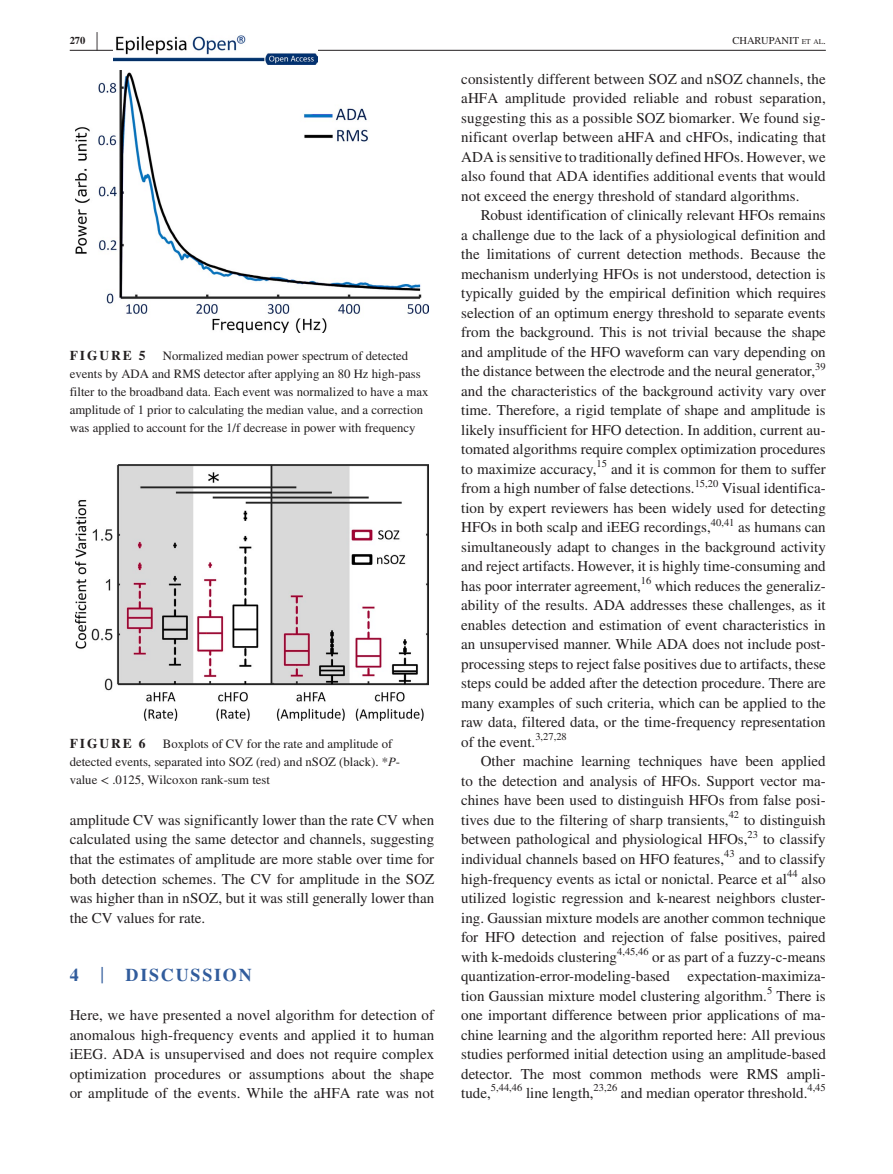
<style>
.page{position:relative;width:893px;height:1174px;background:#fff}
.page>*{position:absolute;margin:0;border:0;box-sizing:border-box;transform-origin:0 0}
.t1{font:700 25.95px "STIX";color:#231f20;scale:.36 1}
.t2{font:700 18px "STIX";letter-spacing:.1em;color:#315c9c}
.t3{font:15px/19.5px "STIX";color:#231f20;text-align:justify}
.t4{font:700 13.5px "STIX";letter-spacing:.14em;color:#231f20}
.t5{font:12.75px/18px "STIX";color:#231f20}
.t6{font:10.5px "STIX";color:#231f20}
.t7{font:10.5px "STIX";color:#231f20}
.t8{font:700 10.5px "STIX";color:#231f20}
.s1{font-size:7.35px}
.s2{font-style:italic}
.s3{font-weight:400;font-size:23.7px}
</style>
<div class="page">
<hr style="left:70px;top:50px;width:756px;height:1px;background:#231f20">
<img style="left:114px;top:35px;width:204px;height:30px">
<img style="left:76px;top:70px;width:352px;height:263px">
<img style="left:76px;top:464px;width:352px;height:257px">
<p class="t8" style="left:70px;top:34px;width:17px">270</p>
<h1 class="t1" style="left:96px;top:26px;width:7px">|</h1>
<p class="t7" style="left:732px;top:33px;width:95px">CHARUPANIT <span class="s1">et al</span>.</p>
<p class="t4" style="left:70px;top:348px;width:77px">FIGURE 5</p>
<p class="t5" style="left:70px;top:348px;width:360px;text-indent:93px">Normalized median power spectrum of detected events by ADA and RMS detector after applying an 80 Hz high-pass filter to the broadband data. Each event was normalized to have a max amplitude of 1 prior to calculating the median value, and a correction was applied to account for the 1/f decrease in power with frequency</p>
<p class="t4" style="left:70px;top:735px;width:77px">FIGURE 6</p>
<p class="t5" style="left:70px;top:736px;width:332px;text-indent:93px">Boxplots of CV for the rate and amplitude of detected events, separated into SOZ (red) and nSOZ (black). *<span class="s2">P&shy;</span>value &lt; .0125, Wilcoxon rank-sum test</p>
<p class="t3" style="left:70px;top:811px;width:366px">amplitude CV was significantly lower than the rate CV when calculated using the same detector and channels, suggesting that the estimates of amplitude are more stable over time for both detection schemes. The CV for amplitude in the SOZ was higher than in nSOZ, but it was still generally lower than the CV values for rate.</p>
<p class="t2" style="left:70px;top:964px;width:184px">4 <span class="s3">|</span> DISCUSSION</p>
<p class="t3" style="left:70px;top:1006px;width:366px">Here, we have presented a novel algorithm for detection of anomalous high-frequency events and applied it to human iEEG. ADA is unsupervised and does not require complex optimization procedures or assumptions about the shape or amplitude of the events. While the aHFA rate was not</p>
<p class="t3" style="left:461px;top:70px;width:366px">consistently different between SOZ and nSOZ channels, the aHFA amplitude provided reliable and robust separation, suggesting this as a possible SOZ biomarker. We found sig&shy;nificant overlap between aHFA and cHFOs, indicating that ADA is sensitive to traditionally defined HFOs. However, we also found that ADA identifies additional events that would not exceed the energy threshold of standard algorithms.</p>
<p class="t3" style="left:461px;top:206px;width:366px;text-indent:20px">Robust identification of clinically relevant HFOs remains a challenge due to the lack of a physiological definition and the limitations of current detection methods. Because the mechanism underlying HFOs is not understood, detection is typically guided by the empirical definition which requires selection of an optimum energy threshold to separate events from the background. This is not trivial because the shape and amplitude of the HFO waveform can vary depending on the distance between the electrode and the neural generator,<sup>39 </sup>and the characteristics of the background activity vary over time. Therefore, a rigid template of shape and amplitude is likely insufficient for HFO detection. In addition, current au&shy;tomated algorithms require complex optimization procedures to maximize accuracy,</p>
<p class="t6" style="left:596px;top:456px;width:12px">15</p>
<p class="t3" style="left:461px;top:460px;width:366px;text-indent:150px">and it is common for them to suffer from a high number of false detections.</p>
<p class="t6" style="left:695px;top:476px;width:25px">15,20</p>
<p class="t3" style="left:461px;top:479px;width:366px;text-indent:260px">Visual identifica&shy;tion by expert reviewers has been widely used for detecting HFOs in both scalp and iEEG recordings,</p>
<p class="t6" style="left:711px;top:515px;width:25px">40,41</p>
<p class="t3" style="left:461px;top:518px;width:366px;text-indent:277px">as humans can simultaneously adapt to changes in the background activity and reject artifacts. However, it is highly time-consuming and has poor interrater agreement,</p>
<p class="t6" style="left:641px;top:573px;width:12px">16</p>
<p class="t3" style="left:461px;top:577px;width:366px;text-indent:194px">which reduces the generaliz&shy;ability of the results. ADA addresses these challenges, as it enables detection and estimation of event characteristics in an unsupervised manner. While ADA does not include post&shy;processing steps to reject false positives due to artifacts, these steps could be added after the detection procedure. There are many examples of such criteria, which can be applied to the raw data, filtered data, or the time-frequency representation of the event.</p>
<p class="t6" style="left:535px;top:729px;width:33px">3,27,28</p>
<p class="t3" style="left:461px;top:752px;width:366px;text-indent:20px">Other machine learning techniques have been applied to the detection and analysis of HFOs. Support vector ma&shy;chines have been used to distinguish HFOs from false posi&shy;tives due to the filtering of sharp transients,</p>
<p class="t6" style="left:729px;top:807px;width:12px">42</p>
<p class="t3" style="left:461px;top:811px;width:366px;text-indent:282px">to distinguish between pathological and physiological HFOs,</p>
<p class="t6" style="left:747px;top:827px;width:12px">23</p>
<p class="t3" style="left:763px;top:830px;width:64px">to classify</p>
<p class="t3" style="left:461px;top:850px;width:264px">individual channels based on HFO features,</p>
<p class="t6" style="left:724px;top:846px;width:12px">43</p>
<p class="t3" style="left:461px;top:850px;width:366px;text-indent:277px">and to classify high-frequency events as ictal or nonictal. Pearce et al</p>
<p class="t6" style="left:787px;top:866px;width:12px">44</p>
<p class="t3" style="left:461px;top:869px;width:366px;text-indent:340px">also utilized logistic regression and k-nearest neighbors cluster&shy;ing. Gaussian mixture models are another common technique for HFO detection and rejection of false positives, paired with k-medoids clustering</p>
<p class="t6" style="left:617px;top:944px;width:33px">4,45,46</p>
<p class="t3" style="left:461px;top:947px;width:366px;text-indent:191px">or as part of a fuzzy-c-means quantization-error-modeling-based expectation-maximiza&shy;tion Gaussian mixture model clustering algorithm.<sup>5</sup> There is one important difference between prior applications of ma&shy;chine learning and the algorithm reported here: All previous studies performed initial detection using an amplitude-based detector. The most common methods were RMS ampli&shy;tude,</p>
<p class="t6" style="left:491px;top:1080px;width:33px">5,44,46</p>
<p class="t3" style="left:526px;top:1084px;width:69px">line length,</p>
<p class="t6" style="left:594px;top:1080px;width:25px">23,26</p>
<p class="t3" style="left:621px;top:1084px;width:188px">and median operator threshold.</p>
<p class="t6" style="left:807px;top:1080px;width:20px">4,45</p>
</div>
